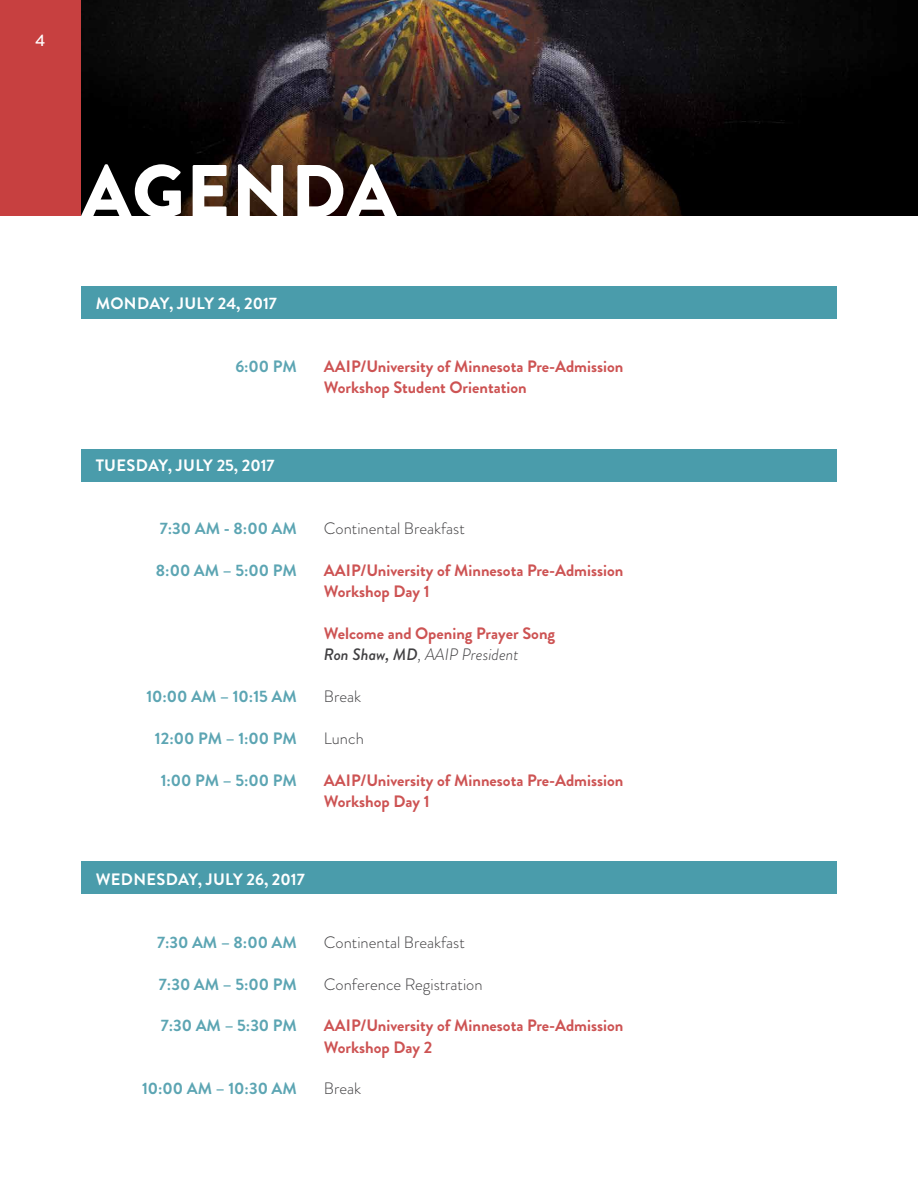
<style>
.page{position:relative;width:918px;height:1188px;background:#fff}
.page>*{position:absolute;margin:0;border:0;box-sizing:border-box;transform-origin:0 0}
.t1{font:900 75px "Brandon Grotesque";letter-spacing:.02em;color:#fff}
.t2{font:700 16.5px/21px "Brandon Grotesque";color:#cd5353}
.t3{font:700 16.5px "Brandon Grotesque";color:#5ca5b3}
.t4{font:300 16.5px "Brandon Grotesque";color:#414042}
.t5{font:700 16.5px "Brandon Grotesque";letter-spacing:.015em;color:#fff}
.t6{font:500 16.5px "Brandon Grotesque";color:#fff}
.s1{font-weight:500;font-style:italic;color:#414042}
.s2{font-weight:300;font-style:italic;color:#414042}
</style>
<div class="page">
<div style="left:81px;top:286px;width:756px;height:33px;background:#4a9cab"></div>
<div style="left:81px;top:449px;width:756px;height:32px;background:#4a9cab"></div>
<div style="left:81px;top:861px;width:756px;height:33px;background:#4a9cab"></div>
<img style="left:81px;top:0;width:837px;height:216px">
<div style="left:0;top:0;width:81px;height:216px;background:#c74040"></div>
<p class="t6" style="left:36px;top:29px;width:11px">4</p>
<h1 class="t1" style="left:82px;top:139px;width:317px">AGENDA</h1>
<p class="t5" style="left:96px;top:291px;width:183px">MONDAY, JULY 24, 2017</p>
<p class="t3" style="left:235px;top:354px;width:63px">6:00 PM</p>
<p class="t2" style="left:324px;top:356px;width:301px">AAIP/University of Minnesota Pre-Admission<br>Workshop Student Orientation</p>
<p class="t5" style="left:96px;top:453px;width:180px">TUESDAY, JULY 25, 2017</p>
<p class="t3" style="left:160px;top:516px;width:139px">7:30 AM - 8:00 AM</p>
<p class="t4" style="left:324px;top:517px;width:142px">Continental Breakfast</p>
<p class="t3" style="left:156px;top:558px;width:143px">8:00 AM – 5:00 PM</p>
<p class="t2" style="left:324px;top:560px;width:301px">AAIP/University of Minnesota Pre-Admission<br>Workshop Day 1</p>
<p class="t2" style="left:324px;top:623px;width:233px">Welcome and Opening Prayer Song<br><span class="s1">Ron Shaw, MD</span><span class="s2">, AAIP President</span></p>
<p class="t3" style="left:146px;top:684px;width:152px">10:00 AM – 10:15 AM</p>
<p class="t4" style="left:324px;top:685px;width:39px">Break</p>
<p class="t3" style="left:155px;top:726px;width:144px">12:00 PM – 1:00 PM</p>
<p class="t4" style="left:324px;top:727px;width:41px">Lunch</p>
<p class="t3" style="left:161px;top:768px;width:138px">1:00 PM – 5:00 PM</p>
<p class="t2" style="left:324px;top:770px;width:301px">AAIP/University of Minnesota Pre-Admission<br>Workshop Day 1</p>
<p class="t5" style="left:96px;top:867px;width:211px">WEDNESDAY, JULY 26, 2017</p>
<p class="t3" style="left:157px;top:930px;width:141px">7:30 AM – 8:00 AM</p>
<p class="t4" style="left:324px;top:931px;width:142px">Continental Breakfast</p>
<p class="t3" style="left:159px;top:972px;width:140px">7:30 AM – 5:00 PM</p>
<p class="t4" style="left:324px;top:973px;width:160px">Conference Registration</p>
<p class="t3" style="left:161px;top:1014px;width:138px">7:30 AM – 5:30 PM</p>
<p class="t2" style="left:324px;top:1016px;width:301px">AAIP/University of Minnesota Pre-Admission<br>Workshop Day 2</p>
<p class="t3" style="left:142px;top:1077px;width:156px">10:00 AM – 10:30 AM</p>
<p class="t4" style="left:324px;top:1078px;width:39px">Break</p>
</div>
